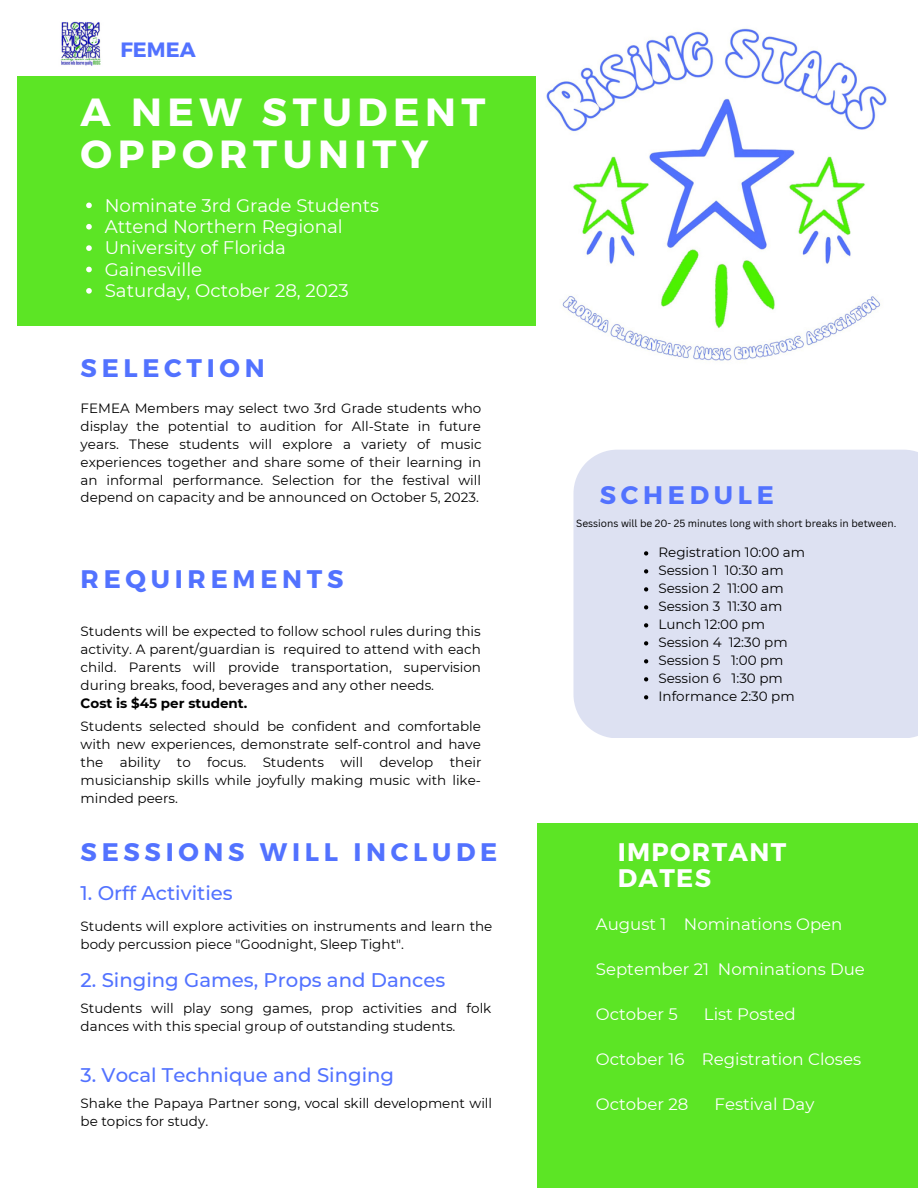
<style>
.page{position:relative;width:918px;height:1188px;background:#fff}
.page>*{position:absolute;margin:0;border:0;box-sizing:border-box;transform-origin:0 0}
.t1{font:700 39.3px/41.7px "Montserrat";letter-spacing:.14em;color:#fff}
.t2{font:700 25.35px "Montserrat";letter-spacing:.185em;color:#5272ff}
.t3{font:700 25.35px/26.4px "Montserrat";letter-spacing:.055em;color:#fff}
.t4{font:700 20.7px "Montserrat";color:#5272ff}
.t5{font:500 19.65px "Montserrat";color:#5272ff}
.t6{font:18.3px "Montserrat";color:#fff}
.t7{font:16.65px "Montserrat";color:#fff}
.t8{font:13.5px/18px "Montserrat";color:#000;text-align:justify}
.t9{font:700 13.5px "Montserrat";color:#000}
.t10{font:10.05px "Canva Sans";color:#000}
</style>
<div class="page">
<div style="left:18px;top:77px;width:519px;height:249px;background:#5ce525"></div>
<img style="left:546px;top:28px;width:341px;height:333px">
<div style="left:573px;top:450px;width:345px;height:288px;background:#dde1f2"></div>
<div style="left:537px;top:823px;width:381px;height:365px;background:#5ce525"></div>
<img style="left:60px;top:21px;width:41px;height:45px">
<svg style="left:86px;top:203px;width:6px;height:5px"></svg>
<svg style="left:86px;top:224px;width:6px;height:6px"></svg>
<svg style="left:86px;top:245px;width:6px;height:6px"></svg>
<svg style="left:86px;top:267px;width:6px;height:5px"></svg>
<svg style="left:86px;top:288px;width:6px;height:6px"></svg>
<svg style="left:644px;top:551px;width:4px;height:5px"></svg>
<svg style="left:644px;top:569px;width:4px;height:5px"></svg>
<svg style="left:644px;top:587px;width:4px;height:4px"></svg>
<svg style="left:644px;top:605px;width:4px;height:4px"></svg>
<svg style="left:644px;top:623px;width:4px;height:4px"></svg>
<svg style="left:644px;top:641px;width:4px;height:4px"></svg>
<svg style="left:644px;top:659px;width:4px;height:4px"></svg>
<svg style="left:644px;top:677px;width:4px;height:4px"></svg>
<svg style="left:644px;top:695px;width:4px;height:4px"></svg>
<p class="t4" style="left:120px;top:36px;width:77px">FEMEA</p>
<p class="t1" style="left:81px;top:90px;width:406px">A NEW STUDENT<br>OPPORTUNITY</p>
<p class="t6" style="left:105px;top:194px;width:276px">Nominate 3rd Grade Students</p>
<p class="t6" style="left:105px;top:215px;width:239px">Attend Northern Regional</p>
<p class="t6" style="left:105px;top:237px;width:183px">University of Florida</p>
<p class="t6" style="left:105px;top:258px;width:99px">Gainesville</p>
<p class="t6" style="left:105px;top:279px;width:245px">Saturday, October 28, 2023</p>
<p class="t2" style="left:81px;top:351px;width:186px">SELECTION</p>
<p class="t8" style="left:81px;top:399px;width:403px">FEMEA Members may select two 3rd Grade students who display the potential to audition for All-State in future years. These students will explore a variety of music experiences together and share some of their learning in an informal performance. Selection for the festival will depend on capacity and be announced on October 5, 2023.</p>
<p class="t2" style="left:81px;top:562px;width:264px">REQUIREMENTS</p>
<p class="t8" style="left:81px;top:622px;width:402px">Students will be expected to follow school rules during this activity. A parent/guardian is required to attend with each child. Parents will provide transportation, supervision during breaks, food, beverages and any other needs.</p>
<p class="t9" style="left:81px;top:695px;width:168px">Cost is $45 per student.</p>
<p class="t8" style="left:81px;top:717px;width:402px">Students selected should be confident and comfortable with new experiences, demonstrate self-control and have the ability to focus. Students will develop their musicianship skills while joyfully making music with like&shy;minded peers.</p>
<p class="t2" style="left:81px;top:836px;width:418px">SESSIONS WILL INCLUDE</p>
<p class="t5" style="left:81px;top:881px;width:154px">1. Orff Activities</p>
<p class="t8" style="left:81px;top:917px;width:413px">Students will explore activities on instruments and learn the body percussion piece "Goodnight, Sleep Tight".</p>
<p class="t5" style="left:81px;top:968px;width:366px">2. Singing Games, Props and Dances</p>
<p class="t8" style="left:81px;top:999px;width:412px">Students will play song games, prop activities and folk dances with this special group of outstanding students.</p>
<p class="t5" style="left:81px;top:1063px;width:315px">3. Vocal Technique and Singing</p>
<p class="t8" style="left:81px;top:1095px;width:413px">Shake the Papaya Partner song, vocal skill development will be topics for study.</p>
<p class="t2" style="left:600px;top:478px;width:176px">SCHEDULE</p>
<p class="t10" style="left:576px;top:517px;width:322px">Sessions will be 20- 25 minutes long with short breaks in between.</p>
<p class="t8" style="left:658px;top:543px;width:148px">Registration 10:00 am</p>
<p class="t8" style="left:658px;top:561px;width:127px">Session 1 10:30 am</p>
<p class="t8" style="left:658px;top:579px;width:127px">Session 2 11:00 am</p>
<p class="t8" style="left:658px;top:597px;width:125px">Session 3 11:30 am</p>
<p class="t8" style="left:658px;top:615px;width:108px">Lunch 12:00 pm</p>
<p class="t8" style="left:658px;top:633px;width:131px">Session 4 12:30 pm</p>
<p class="t8" style="left:658px;top:651px;width:127px">Session 5 1:00 pm</p>
<p class="t8" style="left:658px;top:669px;width:126px">Session 6 1:30 pm</p>
<p class="t8" style="left:658px;top:687px;width:138px">Informance 2:30 pm</p>
<p class="t3" style="left:618px;top:837px;width:170px">IMPORTANT<br>DATES</p>
<p class="t7" style="left:596px;top:914px;width:248px">August 1 Nominations Open</p>
<p class="t7" style="left:596px;top:959px;width:271px">September 21 Nominations Due</p>
<p class="t7" style="left:596px;top:1004px;width:83px">October 5</p>
<p class="t7" style="left:704px;top:1004px;width:93px">List Posted</p>
<p class="t7" style="left:596px;top:1049px;width:267px">October 16 Registration Closes</p>
<p class="t7" style="left:596px;top:1094px;width:94px">October 28</p>
<p class="t7" style="left:715px;top:1094px;width:101px">Festival Day</p>
</div>
